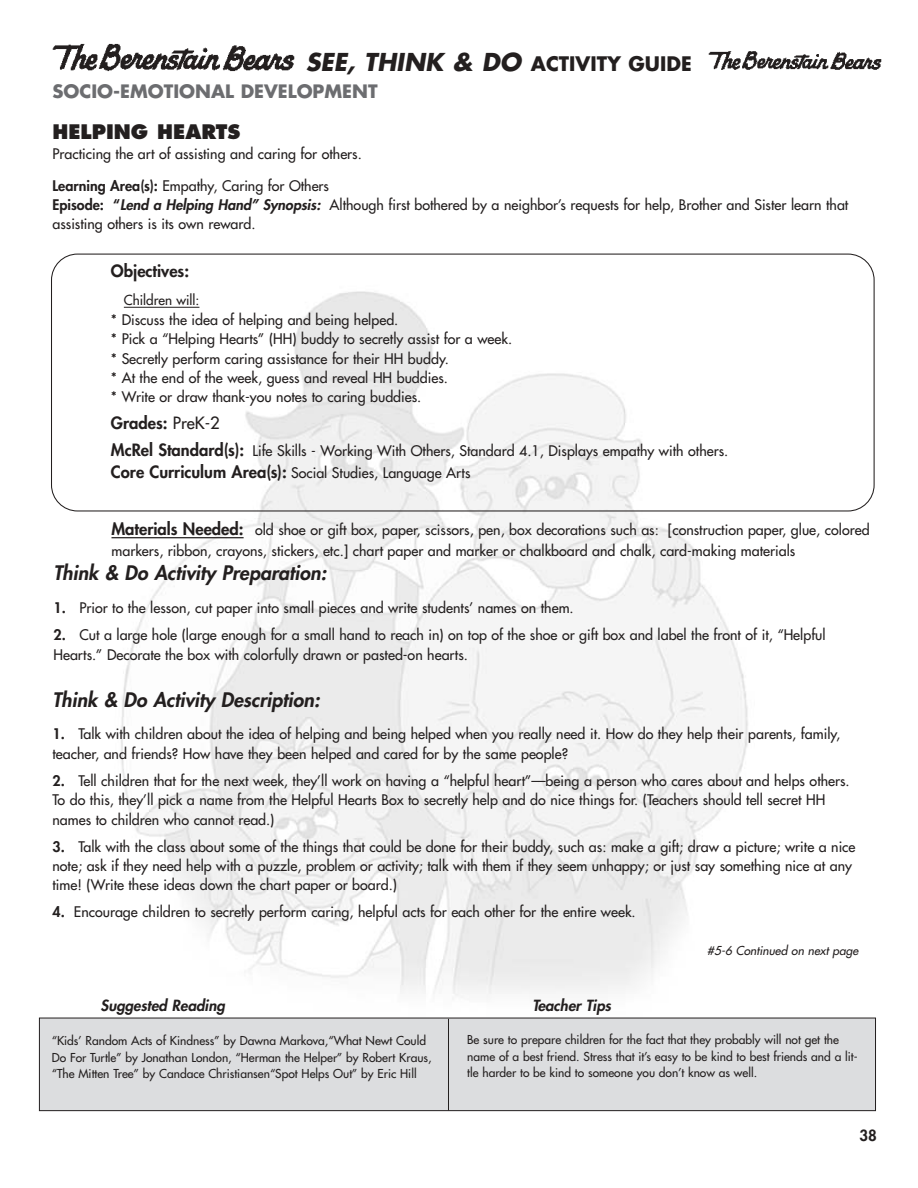
<style>
.page{position:relative;width:918px;height:1188px;background:#fff}
.page>*{position:absolute;margin:0;border:0;box-sizing:border-box;transform-origin:0 0}
.t1{font:italic 800 19.5px "Futura";color:#231f1f}
.t2{font:700 19.5px "Futura";color:#231f1f}
.t3{font:800 19.5px "Futura";color:#231f1f}
.t4{font:700 18px "Futura";color:#6c6d70}
.t5{font:800 16.5px "Futura";color:#231f1f}
.t6{font:italic 800 15px "Futura";color:#231f1f}
.t7{font:800 15px "Futura";color:#231f1f}
.t8{font:14.25px/19.4px "Futura";color:#231f1f}
.t9{font:13.5px "Futura";color:#231f1f}
.t10{font:12px/16.4px "Futura";color:#231f1f}
.t11{font:italic 12px "Futura";color:#231f1f}
.s1{font-style:italic;font-size:24px}
.s2{font-weight:800}
.s3{font-weight:800;font-style:italic}
.s4{font-weight:400}
.s5{font-weight:800;font-size:16.5px}
</style>
<div class="page">
<img style="left:52px;top:43px;width:243px;height:29px">
<img style="left:708px;top:51px;width:173px;height:19px">
<img style="left:98px;top:253px;width:684px;height:765px">
<svg style="left:51px;top:254px;width:824px;height:258px"></svg>
<hr style="left:124px;top:307px;width:75px;height:1px;background:#231f1f">
<hr style="left:111px;top:537px;width:133px;height:1px;background:#231f1f">
<div style="left:39px;top:1018px;width:837px;height:93px;background:#dcdddf"></div>
<div style="left:39px;top:1018px;width:837px;height:93px;border:1px solid #231f1f"></div>
<hr style="left:448px;top:1019px;width:1px;height:91px;background:#231f1f">
<h1 class="t2" style="left:306px;top:54px;width:387px"><span class="s1">SEE, THINK &amp; DO</span> ACTIVITY GUIDE</h1>
<p class="t4" style="left:52px;top:83px;width:327px">SOCIO-EMOTIONAL DEVELOPMENT</p>
<h1 class="t3" style="left:53px;top:123px;width:189px">HELPING HEARTS</h1>
<p class="t8" style="left:53px;top:145px;width:311px">Practicing the art of assisting and caring for others.</p>
<p class="t8" style="left:53px;top:177px;width:797px"><span class="s2">Learning Area(s):</span> Empathy, Caring for Others<br><span class="s2">Episode: “</span><span class="s3">Lend a Helping Hand” Synopsis:</span> Although first bothered by a neighbor’s requests for help, Brother and Sister learn that assisting others is its own reward.</p>
<p class="t5" style="left:111px;top:263px;width:80px">Objectives:</p>
<p class="t9" style="left:124px;top:294px;width:77px">Children will:</p>
<p class="t8" style="left:111px;top:311px;width:403px">* Discuss the idea of helping and being helped.<br>* Pick a “Helping Hearts” (HH) buddy to secretly assist for a week. * Secretly perform caring assistance for their HH buddy.<br>* At the end of the week, guess and reveal HH buddies.<br>* Write or draw thank-you notes to caring buddies.</p>
<p class="t5" style="left:111px;top:415px;width:110px">Grades: <span class="s4">PreK-2</span></p>
<p class="t8" style="left:111px;top:441px;width:619px;line-height:22px"><span class="s5">McRel Standard(s):</span> Life Skills - Working With Others, Standard 4.1, Displays empathy with others.<br><span class="s5">Core Curriculum Area(s):</span> Social Studies, Language Arts</p>
<p class="t8" style="left:111px;top:521px;width:760px;line-height:20.4px"><span class="s5">Materials Needed:</span> old shoe or gift box, paper, scissors, pen, box decorations such as: [construction paper, glue, colored markers, ribbon, crayons, stickers, etc.] chart paper and marker or chalkboard and chalk, card-making materials</p>
<h1 class="t1" style="left:53px;top:564px;width:274px">Think &amp; Do Activity Preparation:</h1>
<p class="t8" style="left:53px;top:599px;width:522px"><span class="s2">1.</span> Prior to the lesson, cut paper into small pieces and write students’ names on them.</p>
<p class="t8" style="left:53px;top:626px;width:774px"><span class="s2">2.</span> Cut a large hole (large enough for a small hand to reach in) on top of the shoe or gift box and label the front of it, “Helpful<br>Hearts.” Decorate the box with colorfully drawn or pasted-on hearts.</p>
<h1 class="t1" style="left:53px;top:690px;width:269px">Think &amp; Do Activity Description:</h1>
<p class="t8" style="left:53px;top:725px;width:789px"><span class="s2">1.</span> Talk with children about the idea of helping and being helped when you really need it. How do they help their parents, family, teacher, and friends? How have they been helped and cared for by the same people?</p>
<p class="t8" style="left:53px;top:772px;width:799px"><span class="s2">2.</span> Tell children that for the next week, they’ll work on having a “helpful heart”—being a person who cares about and helps others.<br>To do this, they’ll pick a name from the Helpful Hearts Box to secretly help and do nice things for. (Teachers should tell secret HH names to children who cannot read.)</p>
<p class="t8" style="left:53px;top:838px;width:805px"><span class="s2">3.</span> Talk with the class about some of the things that could be done for their buddy, such as: make a gift; draw a picture; write a nice note; ask if they need help with a puzzle, problem or activity; talk with them if they seem unhappy; or just say something nice at any time! (Write these ideas down the chart paper or board.)</p>
<p class="t8" style="left:53px;top:903px;width:585px"><span class="s2">4.</span> Encourage children to secretly perform caring, helpful acts for each other for the entire week.</p>
<p class="t11" style="left:707px;top:945px;width:153px">#5-6 Continued on next page</p>
<p class="t6" style="left:100px;top:999px;width:126px">Suggested Reading</p>
<p class="t6" style="left:532px;top:999px;width:80px">Teacher Tips</p>
<p class="t10" style="left:52px;top:1034px;width:381px">“Kids’ Random Acts of Kindness” by Dawna Markova,“What Newt Could<br>Do For Turtle” by Jonathan London, “Herman the Helper” by Robert Kraus, “The Mitten Tree” by Candace Christiansen“Spot Helps Out” by Eric Hill</p>
<p class="t10" style="left:467px;top:1032px;width:392px">Be sure to prepare children for the fact that they probably will not get the name of a best friend. Stress that it’s easy to be kind to best friends and a lit&shy;tle harder to be kind to someone you don’t know as well.</p>
<p class="t7" style="left:859px;top:1129px;width:19px">38</p>
</div>
